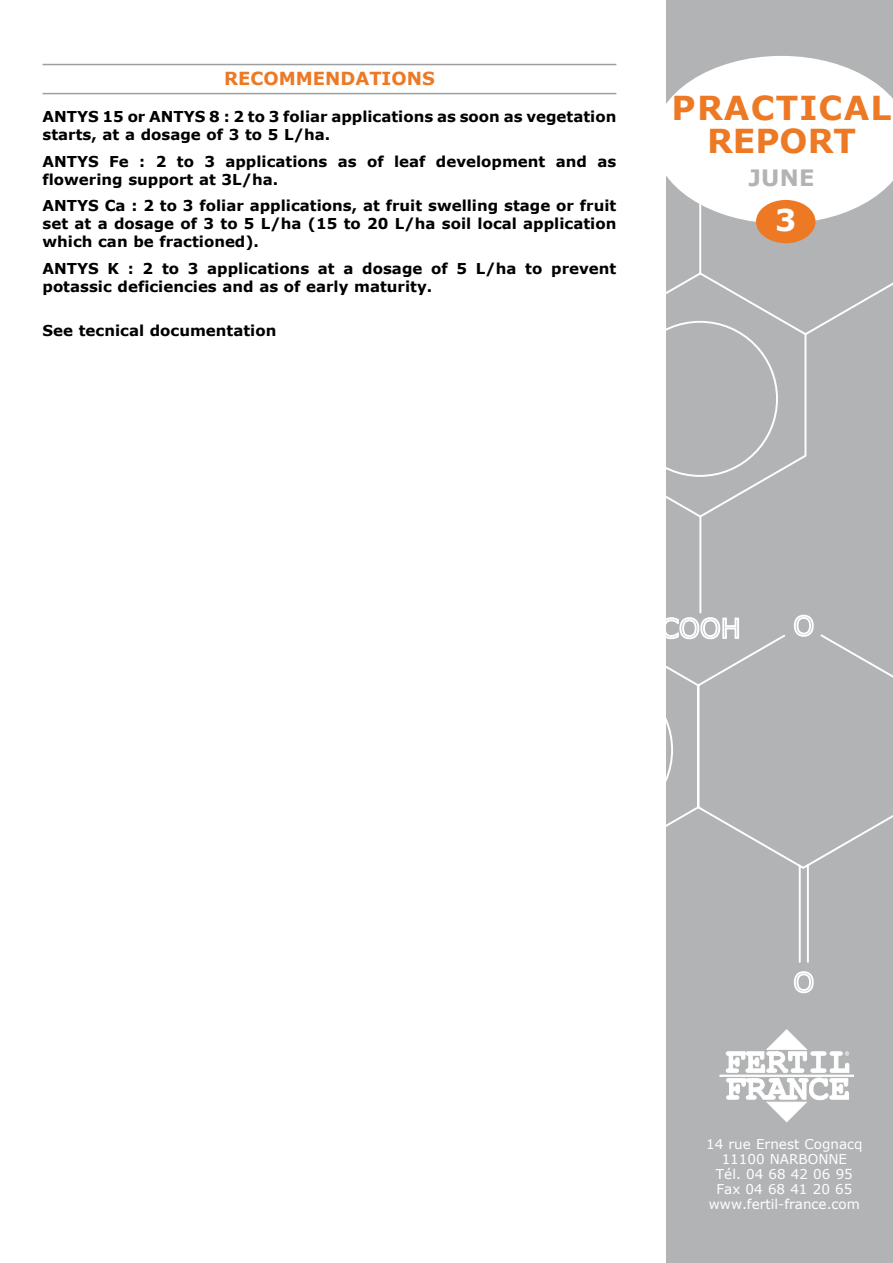
<style>
.page{position:relative;width:893px;height:1263px;background:#fff}
.page>*{position:absolute;margin:0;border:0;box-sizing:border-box;transform-origin:0 0}
.t1{font:700 33px/33px "Verdana";letter-spacing:.035em;color:#ed7925;text-align:center}
.t2{font:700 30px "Verdana";color:#fff}
.t3{font:700 22.5px "Verdana";color:#b1b3b4}
.t4{font:700 18px "Verdana";color:#ed7925}
.t5{font:700 15px/18px "Verdana";color:#000}
.t6{font:13.5px/15px "Verdana";color:#fff;text-align:center}
</style>
<div class="page">
<hr style="left:43px;top:64px;width:573px;height:1px;background:#9c9e9f">
<hr style="left:43px;top:93px;width:573px;height:1px;background:#9c9e9f">
<div style="left:666px;top:0;width:227px;height:1263px;background:#b1b3b4"></div>
<svg style="left:666px;top:224px;width:227px;height:769px"></svg>
<hr style="left:720px;top:1075px;width:133px;height:1px;background:#fff">
<svg style="left:726px;top:1029px;width:123px;height:43px"></svg>
<svg style="left:726px;top:1078px;width:123px;height:44px"></svg>
<svg style="left:666px;top:56px;width:227px;height:168px"></svg>
<div style="left:756px;top:200px;width:59px;height:43px;background:#ed7925;border-radius:50%"></div>
<p class="t4" style="left:224px;top:67px;width:212px">RECOMMENDATIONS</p>
<p class="t5" style="left:43px;top:107px;width:575px">ANTYS 15 or ANTYS 8 : 2 to 3 foliar applications as soon as vegetation starts, at a dosage of 3 to 5 L/ha.</p>
<p class="t5" style="left:43px;top:152px;width:575px">ANTYS Fe : 2 to 3 applications as of leaf development and as flowering support at 3L/ha.</p>
<p class="t5" style="left:43px;top:196px;width:575px;text-align:justify">ANTYS Ca : 2 to 3 foliar applications, at fruit swelling stage or fruit set at a dosage of 3 to 5 L/ha (15 to 20 L/ha soil local application which can be fractioned).</p>
<p class="t5" style="left:43px;top:259px;width:575px">ANTYS K : 2 to 3 applications at a dosage of 5 L/ha to prevent potassic deficiencies and as of early maturity.</p>
<p class="t5" style="left:43px;top:321px;width:235px">See tecnical documentation</p>
<h1 class="t1" style="left:672px;top:91px;width:221px">PRACTICAL<br>REPORT</h1>
<h3 class="t3" style="left:748px;top:164px;width:68px">JUNE</h3>
<h2 class="t2" style="left:775px;top:201px;width:23px">3</h2>
<p class="t6" style="left:706px;top:1136px;width:158px">14 rue Ernest Cognacq<br>11100 NARBONNE<br>Tél. 04 68 42 06 95<br>Fax 04 68 41 20 65 www.fertil-france.com</p>
</div>
